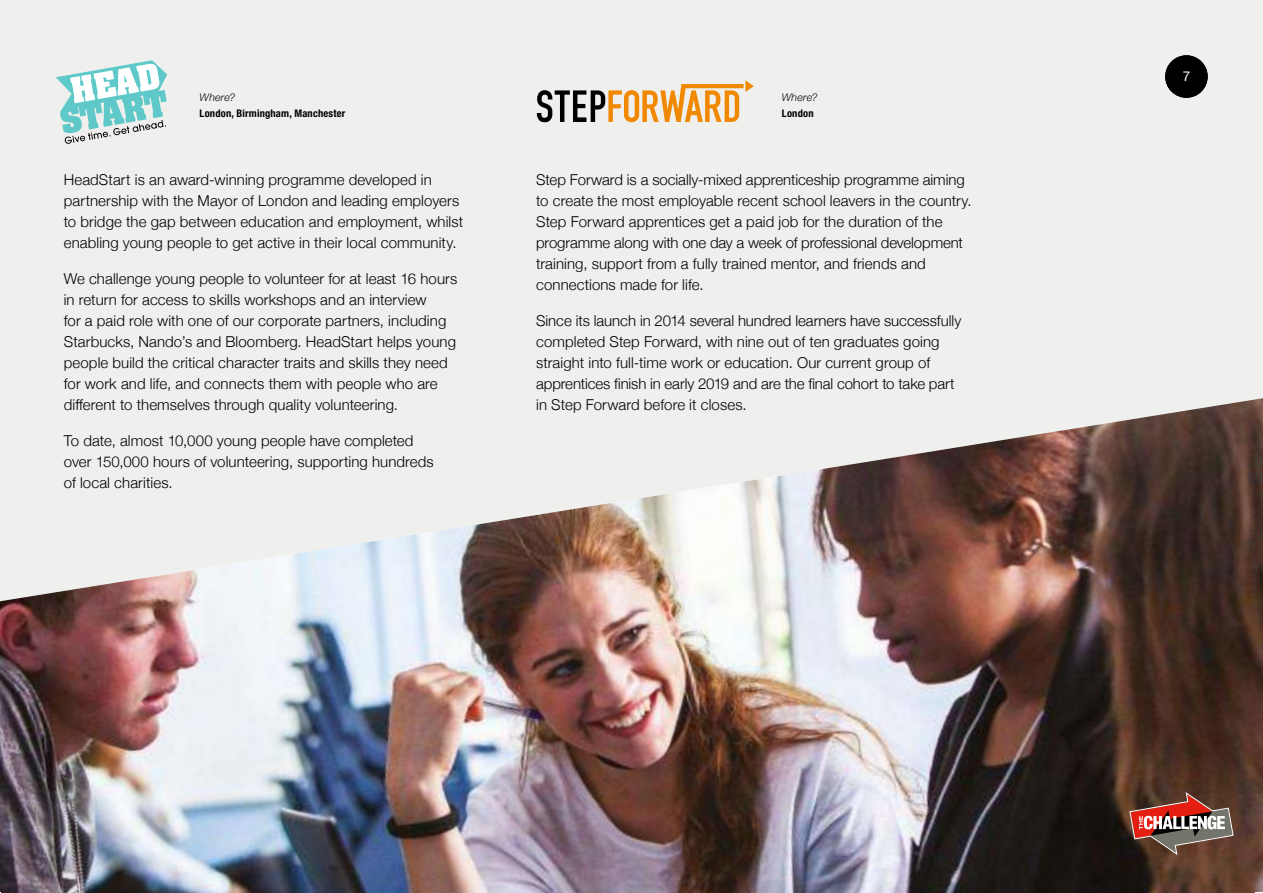
<style>
.page{position:relative;width:1263px;height:893px;background:#efefee}
.page>*{position:absolute;margin:0;border:0;box-sizing:border-box;transform-origin:0 0}
.t1{font:300 15px/21px "Helvetica Neue";letter-spacing:.005em;color:#000}
.t2{font:13.5px "Helvetica Neue";color:#fff}
.t3{font:700 condensed 10.5px "Helvetica Neue";letter-spacing:.02em;color:#000}
.t4{font:italic 300 10.5px "Helvetica Neue";letter-spacing:.015em;color:#000}
</style>
<div class="page">
<img style="left:0;top:398px;width:1263px;height:495px">
<div style="left:1165px;top:55px;width:43px;height:43px;background:#000;border-radius:50%"></div>
<svg style="left:1129px;top:792px;width:105px;height:63px;background:#83564b"></svg>
<svg style="left:56px;top:60px;width:111px;height:84px"></svg>
<svg style="left:537px;top:80px;width:217px;height:42px"></svg>
<p class="t4" style="left:200px;top:91px;width:37px">Where?</p>
<p class="t3" style="left:200px;top:109px;width:147px">London, Birmingham, Manchester</p>
<p class="t1" style="left:64px;top:170px;width:401px">HeadStart is an award-winning programme developed in partnership with the Mayor of London and leading employers to bridge the gap between education and employment, whilst enabling young people to get active in their local community.</p>
<p class="t1" style="left:64px;top:269px;width:395px">We challenge young people to volunteer for at least 16 hours in return for access to skills workshops and an interview<br>for a paid role with one of our corporate partners, including Starbucks, Nando’s and Bloomberg. HeadStart helps young people build the critical character traits and skills they need for work and life, and connects them with people who are different to themselves through quality volunteering.</p>
<p class="t1" style="left:64px;top:431px;width:371px">To date, almost 10,000 young people have completed over 150,000 hours of volunteering, supporting hundreds of local charities.</p>
<p class="t4" style="left:782px;top:91px;width:37px">Where?</p>
<p class="t3" style="left:782px;top:109px;width:33px">London</p>
<p class="t1" style="left:536px;top:170px;width:437px">Step Forward is a socially-mixed apprenticeship programme aiming to create the most employable recent school leavers in the country.<br>Step Forward apprentices get a paid job for the duration of the programme along with one day a week of professional development training, support from a fully trained mentor, and friends and connections made for life.</p>
<p class="t1" style="left:536px;top:311px;width:427px">Since its launch in 2014 several hundred learners have successfully completed Step Forward, with nine out of ten graduates going straight into full-time work or education. Our current group of apprentices finish in early 2019 and are the final cohort to take part in Step Forward before it closes.</p>
<p class="t2" style="left:1182px;top:73px;width:9px">7</p>
</div>
